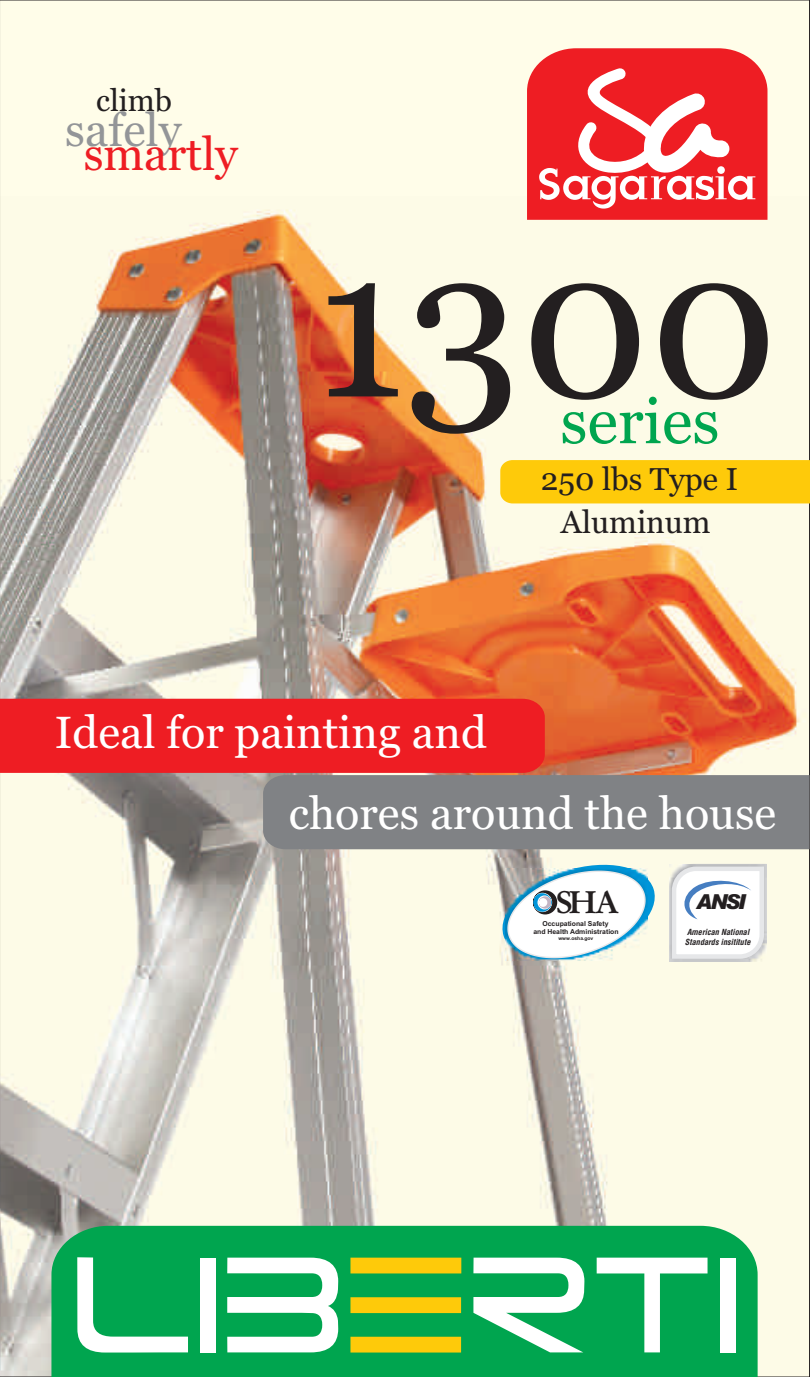
<style>
.page{position:relative;width:810px;height:1377px;background:#fffde9}
.page>*{position:absolute;margin:0;border:0;box-sizing:border-box;transform-origin:0 0}
.t1{font:209.47px "Georgia";color:#231f20}
.t2{font:122.62px "Tele Marines";color:#fff}
.t3{font:62.77px "Georgia";color:#00a54f}
.t4{font:46.12px "Georgia";color:#ee1d23}
.t5{font:46.12px "Georgia";color:#939598}
.t6{font:45px/80.8px "Georgia";color:#fff}
.t7{font:31.5px/42.5px "Georgia";color:#231f20;text-align:center}
.t8{font:700 31.5px "Translit 98";color:#231f20}
.t9{font:30.6px "Georgia";color:#231f20}
.t10{font:italic 900 20.7px "Arial";color:#231f20}
.t11{font:8.33px/10.6px "Helve Con Bol Obl";color:#231f20}
.t12{font:700 6.98px/8.5px "Arial";color:#231f20;text-align:center}
.t13{font:700 4.95px "Arial";color:#231f20}
.s1{color:#feca0a}
</style>
<div class="page">
<img style="left:2px;top:197px;width:806px;height:1178px">
<svg style="left:527px;top:48px;width:240px;height:172px"></svg>
<svg style="left:0;top:699px;width:810px;height:150px"></svg>
<div style="left:51px;top:1226px;width:707px;height:151px;background:#00a54f"></div>
<div style="left:500px;top:460px;width:310px;height:43px;background:#feca0a"></div>
<svg style="left:668px;top:864px;width:99px;height:97px"></svg>
<svg style="left:496px;top:858px;width:165px;height:109px"></svg>
<h3 class="t9" style="left:96px;top:88px;width:77px">climb</h3>
<h3 class="t5" style="left:65px;top:112px;width:118px">safely</h3>
<h3 class="t4" style="left:84px;top:136px;width:156px">smartly</h3>
<h1 class="t1" style="left:315px;top:238px;width:465px">1300</h1>
<h3 class="t3" style="left:560px;top:396px;width:161px">series</h3>
<h3 class="t7" style="left:541px;top:461px;width:199px">250 lbs Type I<br>Aluminum</h3>
<h3 class="t6" style="left:289px;top:695px;width:489px;text-indent:-234px">Ideal for painting and<br>chores around the house</h3>
<h3 class="t8" style="left:556px;top:874px;width:65px">SHA</h3>
<p class="t13" style="left:558px;top:937px;width:36px">www.osha.gov</p>
<p class="t12" style="left:533px;top:920px;width:87px">Occupational Safety<br>and Health Administration</p>
<h3 class="t10" style="left:696px;top:894px;width:51px">ANSI</h3>
<p class="t11" style="left:685px;top:927px;width:67px">American National<br>Standards insititute</p>
<h2 class="t2" style="left:73px;top:1219px;width:671px">Lib<span class="s1">e</span>rti</h2>
</div>
